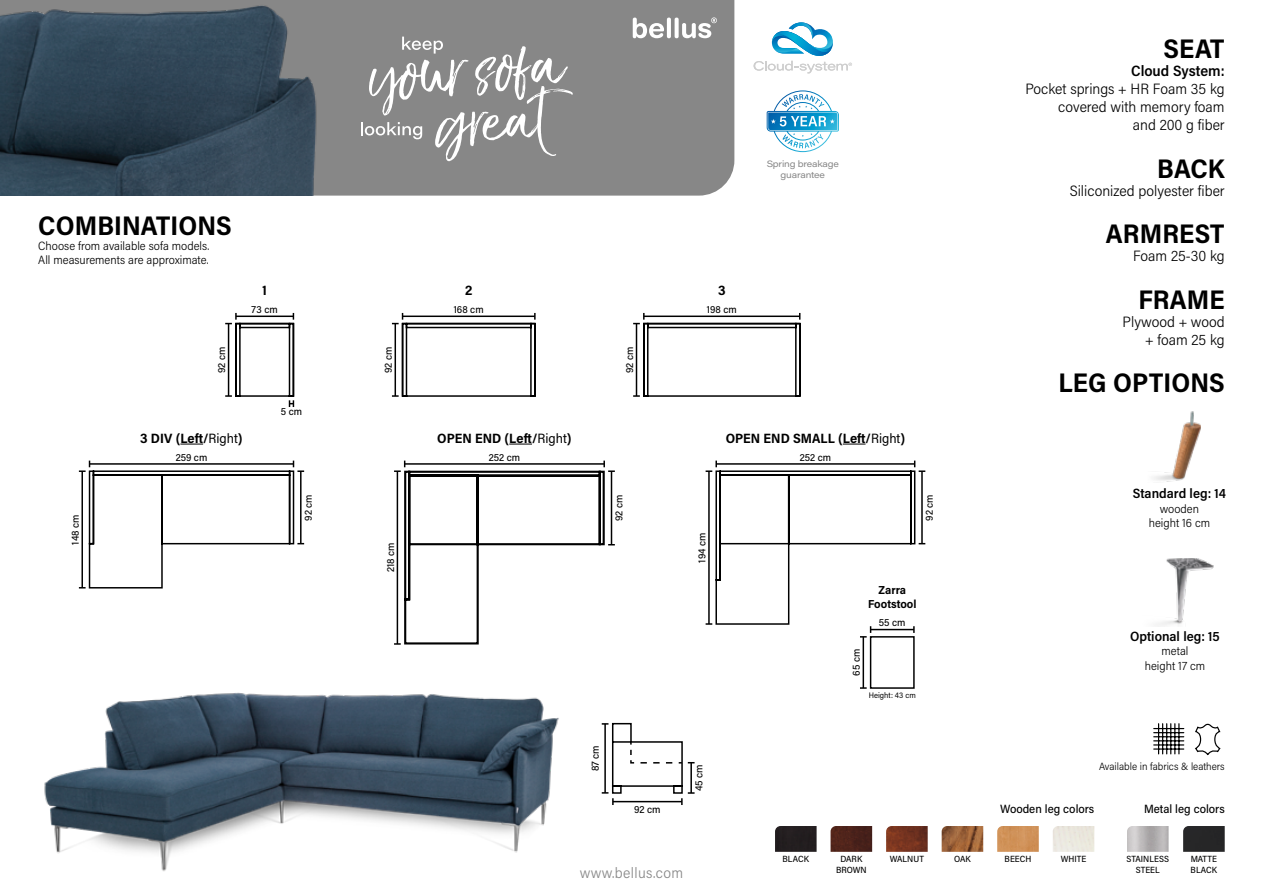
<style>
.page{position:relative;width:1263px;height:893px;background:#fff}
.page>*{position:absolute;margin:0;border:0;box-sizing:border-box;transform-origin:0 0}
.t1{font:700 27px "Acumin Pro Semi Cond";letter-spacing:.005em;color:#000}
.t2{font:300 15px/18px "Acumin Pro Semi Cond";color:#000;text-align:right}
.t3{font:300 15px "Acumin Pro Semi Cond";letter-spacing:.025em;color:#878787}
.t4{font:600 15px "Acumin Pro Semi Cond";color:#000}
.t5{font:700 13.5px "Acumin Pro Semi Cond";letter-spacing:.005em;color:#000}
.t6{font:600 13.5px "Acumin Pro Semi Cond";color:#000}
.t7{font:300 12px/14.4px "Acumin Pro Semi Cond";color:#000;text-align:center}
.t8{font:500 12px "Acumin Pro Semi Cond";color:#000}
.t9{font:700 11.7px/14px "Acumin Pro Semi Cond";color:#000;text-align:center}
.t10{font:300 10.5px "Acumin Pro Semi Cond";color:#000}
.t11{font:500 10.35px "Acumin Pro Semi Cond";color:#000}
.t12{font:500 10.2px "Acumin Pro Semi Cond";color:#000}
.t13{font:500 9px/10.8px "Acumin Pro Semi Cond";color:#000;text-align:center}
.t14{font:9px/10.8px "Acumin Pro Wide";letter-spacing:-.02em;color:#878787;text-align:center}
.t15{font:8.1px "Acumin Pro Semi Cond";color:#000}
.s1{font-weight:400}
</style>
<div class="page">
<img style="left:44px;top:692px;width:515px;height:179px">
<div style="left:369px;top:0;width:365px;height:196px;background:#878787"></div>
<hr style="left:667px;top:18px;width:4px;height:20px;background:#fff;border-radius:2px">
<svg style="left:633px;top:18px;width:31px;height:20px"></svg>
<svg style="left:675px;top:18px;width:4px;height:20px"></svg>
<svg style="left:682px;top:17px;width:35px;height:21px"></svg>
<svg style="left:369px;top:37px;width:204px;height:124px"></svg>
<svg style="left:767px;top:90px;width:72px;height:62px"></svg>
<svg style="left:754px;top:22px;width:98px;height:51px"></svg>
<img style="left:0;top:0;width:369px;height:196px">
<svg style="left:602px;top:722px;width:92px;height:83px"></svg>
<img style="left:1156px;top:558px;width:57px;height:69px">
<img style="left:1154px;top:411px;width:47px;height:71px">
<svg style="left:225px;top:313px;width:70px;height:94px"></svg>
<svg style="left:392px;top:313px;width:144px;height:84px"></svg>
<svg style="left:180px;top:444px;width:23px;height:1px"></svg>
<svg style="left:79px;top:461px;width:225px;height:128px"></svg>
<svg style="left:509px;top:444px;width:23px;height:1px"></svg>
<svg style="left:394px;top:461px;width:221px;height:184px"></svg>
<svg style="left:843px;top:444px;width:22px;height:1px"></svg>
<div style="left:870px;top:636px;width:45px;height:53px;border:1px solid #000"></div>
<hr style="left:862px;top:637px;width:2px;height:51px;background:#000">
<svg style="left:860px;top:687px;width:7px;height:2px"></svg>
<svg style="left:706px;top:461px;width:219px;height:177px"></svg>
<svg style="left:633px;top:313px;width:168px;height:84px"></svg>
<svg style="left:1195px;top:723px;width:26px;height:33px"></svg>
<hr style="left:1178px;top:724px;width:1px;height:30px;background:#000">
<hr style="left:1174px;top:724px;width:1px;height:30px;background:#000">
<hr style="left:1170px;top:724px;width:1px;height:30px;background:#000">
<hr style="left:1166px;top:724px;width:1px;height:30px;background:#000">
<hr style="left:1162px;top:724px;width:1px;height:30px;background:#000">
<hr style="left:1158px;top:724px;width:1px;height:30px;background:#000">
<hr style="left:1154px;top:748px;width:30px;height:2px;background:#000">
<hr style="left:1154px;top:744px;width:30px;height:1px;background:#000">
<hr style="left:1154px;top:740px;width:30px;height:1px;background:#000">
<hr style="left:1154px;top:736px;width:30px;height:1px;background:#000">
<hr style="left:1154px;top:732px;width:30px;height:1px;background:#000">
<hr style="left:1154px;top:728px;width:30px;height:1px;background:#000">
<img style="left:1183px;top:826px;width:42px;height:26px">
<img style="left:997px;top:826px;width:42px;height:26px">
<img style="left:1053px;top:826px;width:41px;height:26px">
<img style="left:775px;top:826px;width:42px;height:26px">
<img style="left:830px;top:826px;width:42px;height:26px">
<img style="left:886px;top:826px;width:42px;height:26px">
<img style="left:942px;top:826px;width:41px;height:26px">
<h1 class="t1" style="left:38px;top:207px;width:195px">COMBINATIONS</h1>
<p class="t7" style="left:38px;top:238px;width:173px;text-align:left">Choose from available sofa models.<br>All measurements are approximate.</p>
<p class="t12" style="left:214px;top:373px;width:28px;rotate:-90deg">92 cm</p>
<p class="t5" style="left:262px;top:281px;width:6px">1</p>
<p class="t12" style="left:252px;top:302px;width:28px">73 cm</p>
<p class="t12" style="left:68px;top:544px;width:32px;rotate:-90deg">148 cm</p>
<p class="t5" style="left:140px;top:428px;width:104px">3 DIV (Left/<span class="s1">Right</span>)</p>
<p class="t12" style="left:176px;top:450px;width:33px">259 cm</p>
<p class="t12" style="left:281px;top:404px;width:23px">5 cm</p>
<p class="t12" style="left:301px;top:521px;width:28px;rotate:-90deg">92 cm</p>
<p class="t12" style="left:381px;top:373px;width:28px;rotate:-90deg">92 cm</p>
<p class="t12" style="left:383px;top:572px;width:31px;rotate:-90deg">218 cm</p>
<p class="t14" style="left:767px;top:158px;width:74px">Spring breakage guarantee</p>
<p class="t5" style="left:465px;top:281px;width:9px">2</p>
<p class="t12" style="left:454px;top:302px;width:31px">168 cm</p>
<p class="t12" style="left:622px;top:373px;width:28px;rotate:-90deg">92 cm</p>
<p class="t5" style="left:718px;top:281px;width:9px">3</p>
<p class="t12" style="left:707px;top:302px;width:31px">198 cm</p>
<p class="t5" style="left:437px;top:428px;width:136px">OPEN END (Left/<span class="s1">Right</span>)</p>
<p class="t12" style="left:489px;top:450px;width:33px">252 cm</p>
<p class="t12" style="left:612px;top:521px;width:28px;rotate:-90deg">92 cm</p>
<p class="t12" style="left:695px;top:563px;width:31px;rotate:-90deg">194 cm</p>
<p class="t11" style="left:588px;top:771px;width:28px;rotate:-90deg">87 cm</p>
<p class="t11" style="left:634px;top:802px;width:28px">92 cm</p>
<p class="t11" style="left:692px;top:791px;width:29px;rotate:-90deg">45 cm</p>
<p class="t3" style="left:580px;top:862px;width:105px">www.bellus.com</p>
<p class="t5" style="left:726px;top:428px;width:181px">OPEN END SMALL (Left/<span class="s1">Right</span>)</p>
<p class="t12" style="left:800px;top:450px;width:33px">252 cm</p>
<p class="t12" style="left:922px;top:521px;width:28px;rotate:-90deg">92 cm</p>
<p class="t9" style="left:868px;top:583px;width:50px">Zarra<br>Footstool</p>
<p class="t12" style="left:879px;top:615px;width:28px">55 cm</p>
<p class="t12" style="left:849px;top:676px;width:28px;rotate:-90deg">65 cm</p>
<p class="t15" style="left:869px;top:690px;width:49px">Height: 43 cm</p>
<p class="t13" style="left:782px;top:853px;width:28px">BLACK</p>
<p class="t13" style="left:836px;top:853px;width:32px">DARK<br>BROWN</p>
<p class="t13" style="left:890px;top:853px;width:36px">WALNUT</p>
<p class="t13" style="left:954px;top:853px;width:18px">OAK</p>
<h1 class="t1" style="left:1163px;top:30px;width:63px">SEAT</h1>
<p class="t4" style="left:1131px;top:61px;width:95px">Cloud System:</p>
<p class="t2" style="left:1025px;top:80px;width:201px">Pocket springs + HR Foam 35 kg covered with memory foam<br>and 200 g fiber</p>
<h1 class="t1" style="left:1157px;top:149px;width:69px">BACK</h1>
<p class="t2" style="left:1070px;top:181px;width:156px">Siliconized polyester fiber</p>
<h1 class="t1" style="left:1106px;top:215px;width:120px">ARMREST</h1>
<p class="t2" style="left:1133px;top:246px;width:93px">Foam 25-30 kg</p>
<h1 class="t1" style="left:1138px;top:280px;width:88px">FRAME</h1>
<p class="t2" style="left:1123px;top:312px;width:104px">Plywood + wood + foam 25 kg</p>
<h1 class="t1" style="left:1058px;top:364px;width:168px">LEG OPTIONS</h1>
<p class="t6" style="left:1133px;top:484px;width:95px">Standard leg: 14</p>
<p class="t7" style="left:1149px;top:501px;width:63px">wooden height 16 cm</p>
<p class="t6" style="left:1130px;top:627px;width:91px">Optional leg: 15</p>
<p class="t7" style="left:1145px;top:644px;width:62px">metal height 17 cm</p>
<p class="t10" style="left:1099px;top:759px;width:127px">Available in fabrics &amp; leathers</p>
<p class="t8" style="left:1000px;top:800px;width:96px">Wooden leg colors</p>
<p class="t13" style="left:1005px;top:853px;width:28px">BEECH</p>
<p class="t13" style="left:1061px;top:853px;width:27px">WHITE</p>
<p class="t8" style="left:1144px;top:800px;width:82px">Metal leg colors</p>
<p class="t13" style="left:1126px;top:853px;width:44px">STAINLESS<br>STEEL</p>
<p class="t13" style="left:1190px;top:853px;width:28px;text-align:left">MATTE<br>BLACK</p>
</div>
